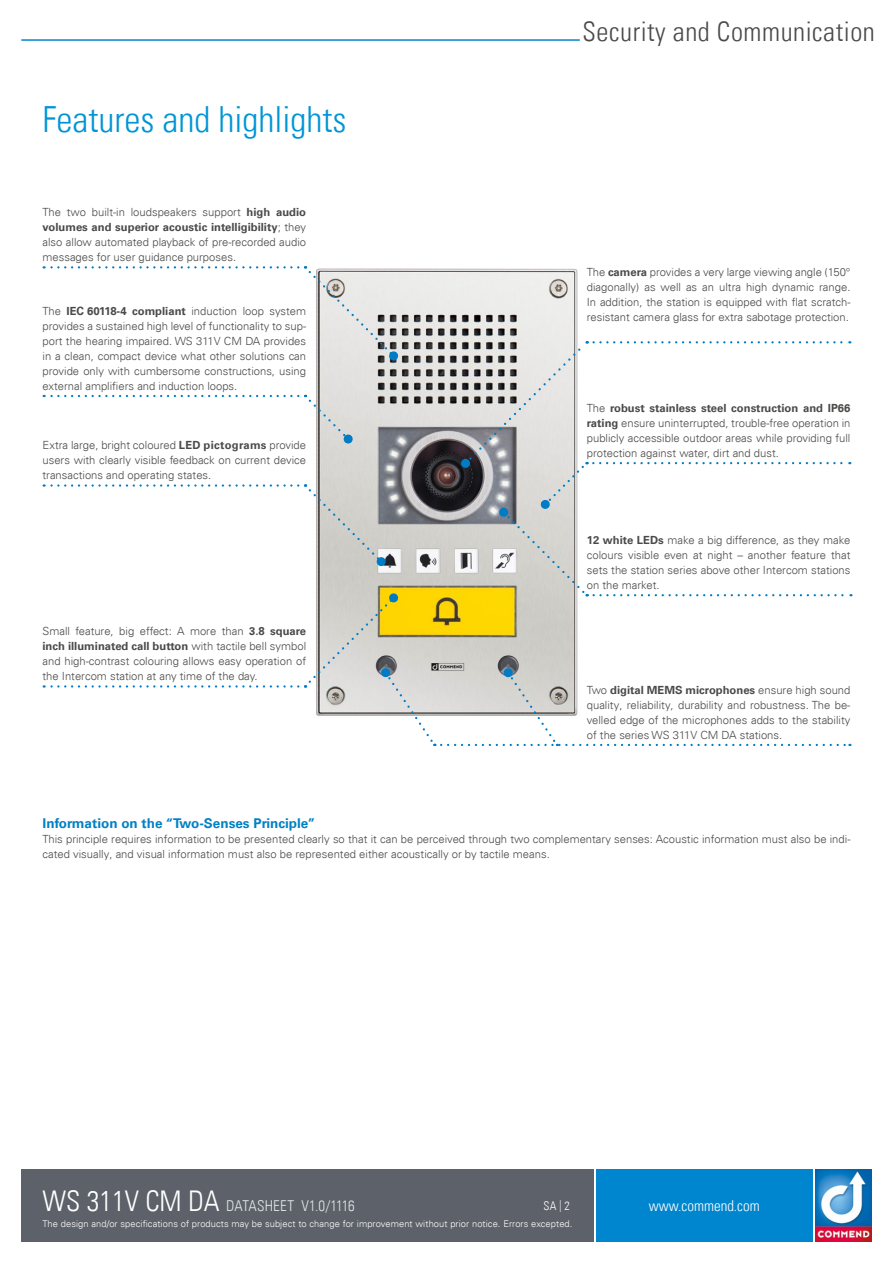
<style>
.page{position:relative;width:893px;height:1263px;background:#fff}
.page>*{position:absolute;margin:0;border:0;box-sizing:border-box;transform-origin:0 0}
.t1{font:36px "Univers Com 47 Light Cond";color:#0095d6}
.t2{font:27px "Univers Com 47 Light Cond";letter-spacing:.02em;color:#4a4a49}
.t3{font:15px "Univers Com 47 Light Cond";letter-spacing:.005em;color:#e0e4e7}
.t4{font:15px "Univers Com 47 Light Cond";color:#fff}
.t5{font:700 13.5px "Univers Com 65";color:#0081c5}
.t6{font:12px "Univers Com 47 Light Cond";color:#fff}
.t7{font:300 11.25px/15px "Univers Com 45";color:#4a4a49;text-align:justify}
.t8{font:700 11.25px "Univers Com 65";color:#4a4a49}
.t9{font:300 9.3px "Univers Com 45";letter-spacing:.01em;color:#fff}
.s1{font-family:"Univers Com 65";font-weight:700}
.s2{font-family:"Univers Com 45";font-weight:300}
.s3{font-size:28.5px;color:#fff}
.s4{color:#e0e4e7}
</style>
<div class="page">
<img style="left:815px;top:1169px;width:57px;height:73px">
<svg style="left:44px;top:484px;width:254px;height:3px"></svg>
<svg style="left:44px;top:266px;width:254px;height:2px"></svg>
<svg style="left:44px;top:395px;width:254px;height:2px"></svg>
<svg style="left:44px;top:685px;width:254px;height:3px"></svg>
<svg style="left:305px;top:266px;width:546px;height:480px"></svg>
<div style="left:21px;top:1169px;width:573px;height:73px;background:#5d626a"></div>
<div style="left:596px;top:1169px;width:216px;height:73px;background:#0086ce"></div>
<hr style="left:21px;top:39px;width:559px;height:2px;background:#0086ce">
<h1 class="t1" style="left:43px;top:98px;width:305px">Features and highlights</h1>
<p class="t7" style="left:43px;top:205px;width:265px">The two built-in loudspeakers support <span class="s1">high audio</span></p>
<p class="t8" style="left:43px;top:220px;width:265px">volumes and superior acoustic intelligibility<span class="s2">; they</span></p>
<p class="t7" style="left:43px;top:235px;width:265px">also allow automated playback of pre-recorded audio messages for user guidance purposes.</p>
<p class="t7" style="left:43px;top:303px;width:265px">The <span class="s1">IEC 60118-4 compliant</span> induction loop system provides a sustained high level of functionality to sup&shy;port the hearing impaired. WS 311V CM DA provides in a clean, compact device what other solutions can provide only with cumbersome constructions, using external amplifiers and induction loops.</p>
<p class="t7" style="left:43px;top:438px;width:265px">Extra large, bright coloured <span class="s1">LED pictograms</span> provide users with clearly visible feedback on current device transactions and operating states.</p>
<p class="t7" style="left:43px;top:624px;width:265px">Small feature, big effect: A more than <span class="s1">3.8 square</span></p>
<p class="t8" style="left:43px;top:639px;width:265px">inch illuminated call button <span class="s2">with tactile bell symbol</span></p>
<p class="t7" style="left:43px;top:654px;width:265px">and high-contrast colouring allows easy operation of the Intercom station at any time of the day.</p>
<h2 class="t2" style="left:582px;top:15px;width:294px">Security and Communication</h2>
<p class="t7" style="left:587px;top:265px;width:265px">The <span class="s1">camera</span> provides a very large viewing angle (150° diagonally) as well as an ultra high dynamic range.<br>In addition, the station is equipped with flat scratch&shy;resistant camera glass for extra sabotage protection.</p>
<p class="t8" style="left:587px;top:401px;width:265px"><span class="s2">The</span> robust stainless steel construction and IP66</p>
<p class="t7" style="left:587px;top:415px;width:265px"><span class="s1">rating</span> ensure uninterrupted, trouble-free operation in publicly accessible outdoor areas while providing full protection against water, dirt and dust.</p>
<p class="t7" style="left:587px;top:532px;width:265px"><span class="s1">12 white LEDs</span> make a big difference, as they make colours visible even at night – another feature that sets the station series above other Intercom stations on the market.</p>
<p class="t8" style="left:587px;top:683px;width:265px"><span class="s2">Two</span> digital MEMS microphones <span class="s2">ensure high sound</span></p>
<p class="t7" style="left:587px;top:697px;width:265px">quality, reliability, durability and robustness. The be&shy;velled edge of the microphones adds to the stability of the series WS 311V CM DA stations.</p>
<p class="t5" style="left:43px;top:815px;width:274px">Information on the “Two-Senses Principle”</p>
<p class="t7" style="left:43px;top:831px;width:809px">This principle requires information to be presented clearly so that it can be perceived through two complementary senses: Acoustic information must also be indi&shy;cated visually, and visual information must also be represented either acoustically or by tactile means.</p>
<h3 class="t3" style="left:43px;top:1197px;width:314px"><span class="s3">WS 311V CM DA</span> DATASHEET V1.0/1116</h3>
<p class="t6" style="left:543px;top:1198px;width:28px">SA <span class="s4">|</span> 2</p>
<p class="t9" style="left:43px;top:1218px;width:531px">The design and/or specifications of products may be subject to change for improvement without prior notice. Errors excepted.</p>
<h3 class="t4" style="left:649px;top:1197px;width:112px">www.commend.com</h3>
</div>
